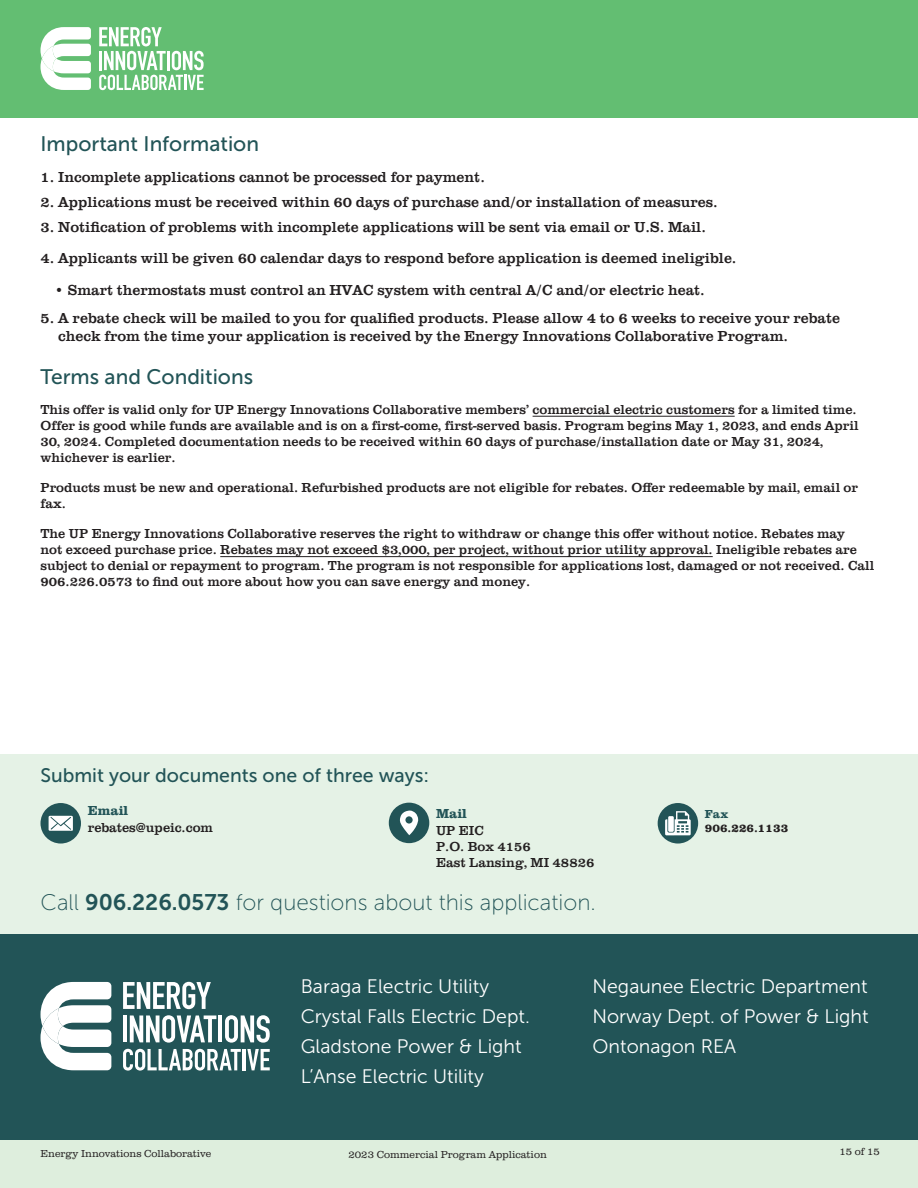
<style>
.page{position:relative;width:918px;height:1188px;background:#fff}
.page>*{position:absolute;margin:0;border:0;box-sizing:border-box;transform-origin:0 0}
.t1{font:22.5px "Museo Sans 100";color:#225457}
.t2{font:21px "Museo Sans 500";color:#225457}
.Cover_page_bullets{font:19.5px "Museo Sans 300";color:#fff}
.t3{font:19.5px "Museo Sans 500";color:#225457}
.t4{font:15px/18px "Clarendon URW";color:#231f20}
.t5{font:13.5px/16.2px "Clarendon URW";color:#231f20}
.t6{font:700 13.5px "Clarendon URW";color:#225457}
.t7{font:700 12px "Clarendon URW";color:#231f20}
.t8{font:700 12px "Clarendon URW";color:#225457}
.t9{font:300 10.5px "Clarendon URW";color:#231f20}
.s1{font-weight:700;color:#225457}
.s2{font-family:"Museo Sans 700"}
</style>
<div class="page">
<div style="left:0;top:1139px;width:918px;height:49px;background:#deeedd"></div>
<div style="left:0;top:0;width:918px;height:118px;background:#63be72"></div>
<svg style="left:99px;top:27px;width:105px;height:63px"></svg>
<svg style="left:40px;top:27px;width:51px;height:63px"></svg>
<div style="left:0;top:754px;width:918px;height:181px;background:#e5f2e6"></div>
<div style="left:0;top:934px;width:918px;height:205px;background:#225457"></div>
<svg style="left:123px;top:982px;width:88px;height:27px"></svg>
<hr style="left:123px;top:1015px;width:4px;height:27px;background:#fff">
<svg style="left:130px;top:1015px;width:86px;height:28px"></svg>
<hr style="left:218px;top:1015px;width:4px;height:27px;background:#fff">
<svg style="left:225px;top:1015px;width:45px;height:28px"></svg>
<svg style="left:123px;top:1049px;width:118px;height:22px"></svg>
<hr style="left:242px;top:1049px;width:4px;height:21px;background:#fff">
<svg style="left:247px;top:1049px;width:23px;height:21px"></svg>
<svg style="left:41px;top:982px;width:70px;height:88px"></svg>
<div style="left:389px;top:803px;width:40px;height:40px;background:#225457;border-radius:50%"></div>
<svg style="left:400px;top:810px;width:18px;height:25px"></svg>
<div style="left:40px;top:803px;width:41px;height:41px;background:#225457;border-radius:50%"></div>
<svg style="left:49px;top:816px;width:24px;height:15px"></svg>
<div style="left:658px;top:803px;width:40px;height:41px;background:#225457;border-radius:50%"></div>
<svg style="left:665px;top:811px;width:26px;height:24px"></svg>
<hr style="left:533px;top:416px;width:202px;height:1px;background:#231f20">
<hr style="left:220px;top:556px;width:493px;height:1px;background:#231f20">
<p class="t2" style="left:40px;top:132px;width:220px">Important Information</p>
<p class="t4" style="left:40px;top:167px;width:446px">1. Incomplete applications cannot be processed for payment.</p>
<p class="t4" style="left:40px;top:192px;width:679px">2. Applications must be received within 60 days of purchase and/or installation of measures.</p>
<p class="t4" style="left:40px;top:217px;width:667px">3. Notification of problems with incomplete applications will be sent via email or U.S. Mail.</p>
<p class="t4" style="left:40px;top:248px;width:698px">4. Applicants will be given 60 calendar days to respond before application is deemed ineligible.</p>
<p class="t4" style="left:54px;top:280px;width:652px">• Smart thermostats must control an HVAC system with central A/C and/or electric heat.</p>
<p class="t4" style="left:58px;top:308px;width:783px;text-indent:-18px">5. A rebate check will be mailed to you for qualified products. Please allow 4 to 6 weeks to receive your rebate check from the time your application is received by the Energy Innovations Collaborative Program.</p>
<p class="t2" style="left:40px;top:365px;width:214px">Terms and Conditions</p>
<p class="t5" style="left:40px;top:400px;width:820px">This offer is valid only for UP Energy Innovations Collaborative members’ commercial electric customers for a limited time.<br>Offer is good while funds are available and is on a first-come, first-served basis. Program begins May 1, 2023, and ends April 30, 2024. Completed documentation needs to be received within 60 days of purchase/installation date or May 31, 2024, whichever is earlier.</p>
<p class="t5" style="left:40px;top:478px;width:819px">Products must be new and operational. Refurbished products are not eligible for rebates. Offer redeemable by mail, email or fax.</p>
<p class="t5" style="left:40px;top:524px;width:835px">The UP Energy Innovations Collaborative reserves the right to withdraw or change this offer without notice. Rebates may<br>not exceed purchase price. Rebates may not exceed $3,000, per project, without prior utility approval. Ineligible rebates are subject to denial or repayment to program. The program is not responsible for applications lost, damaged or not received. Call 906.226.0573 to find out more about how you can save energy and money.</p>
<p class="t3" style="left:40px;top:765px;width:390px">Submit your documents one of three ways:</p>
<p class="t6" style="left:88px;top:801px;width:42px">Email</p>
<p class="t5" style="left:88px;top:818px;width:127px">rebates@upeic.com</p>
<p class="t5" style="left:436px;top:805px;width:160px"><span class="s1">Mail<br></span>UP EIC<br>P.O. Box 4156<br>East Lansing, MI 48826</p>
<p class="t1" style="left:40px;top:891px;width:557px">Call <span class="s2">906.226.0573</span> for questions about this application.</p>
<p class="t8" style="left:705px;top:805px;width:25px">Fax</p>
<p class="t7" style="left:705px;top:819px;width:85px">906.226.1133</p>
<p class="Cover_page_bullets" style="left:301px;top:975px;width:190px">Baraga Electric Utility</p>
<p class="Cover_page_bullets" style="left:301px;top:1006px;width:231px">Crystal Falls Electric Dept.</p>
<p class="Cover_page_bullets" style="left:301px;top:1036px;width:222px">Gladstone Power &amp; Light</p>
<p class="Cover_page_bullets" style="left:301px;top:1066px;width:185px">L’Anse Electric Utility</p>
<p class="Cover_page_bullets" style="left:593px;top:975px;width:277px">Negaunee Electric Department</p>
<p class="Cover_page_bullets" style="left:593px;top:1006px;width:278px">Norway Dept. of Power &amp; Light</p>
<p class="Cover_page_bullets" style="left:593px;top:1036px;width:145px">Ontonagon REA</p>
<p class="t9" style="left:40px;top:1146px;width:172px">Energy Innovations Collaborative</p>
<p class="t9" style="left:348px;top:1147px;width:200px">2023 Commercial Program Application</p>
<p class="t9" style="left:839px;top:1144px;width:42px">15 of 15</p>
</div>
